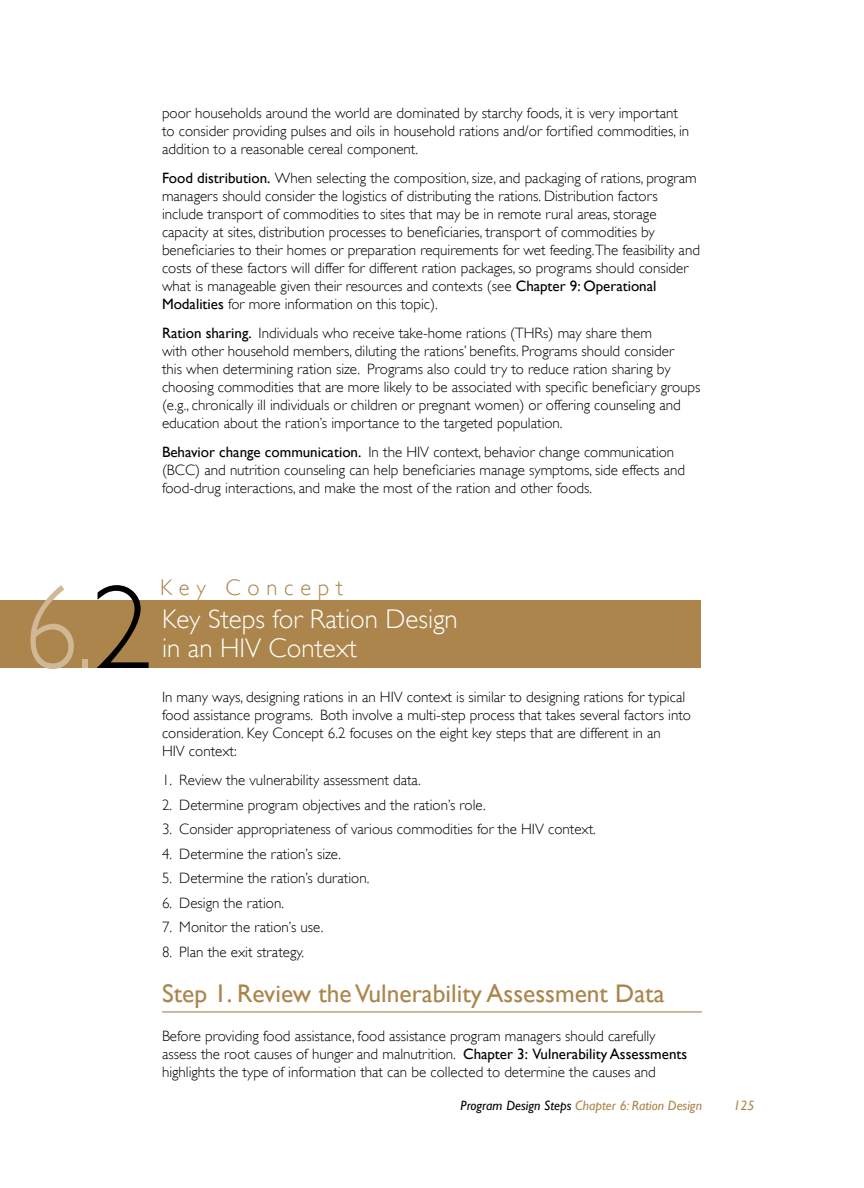
<style>
.page{position:relative;width:864px;height:1188px;background:#fff}
.page>*{position:absolute;margin:0;border:0;box-sizing:border-box;transform-origin:0 0}
.t1{font:300 120px "Gill Sans";color:#d0b896;scale:.9 1}
.t2{font:300 27px/29.2px "Gill Sans";color:#fff}
.t3{font:25.5px "Gill Sans";color:#ab854b}
.t4{font:300 22.5px "Gill Sans";letter-spacing:.3em;color:#ab854b}
.t5{font:300 15px/18px "Gill Sans";color:#000}
.t6{font:italic 13.5px "Gill Sans";color:#ab854b}
.s1{font-weight:400}
.s2{font-size:90px}
.s3{color:#000}
</style>
<div class="page">
<div style="left:0;top:600px;width:700px;height:68px;background:#ab854b"></div>
<hr style="left:162px;top:1011px;width:540px;height:1px;background:#ab854b">
<p class="t5" style="left:162px;top:104px;width:529px">poor households around the world are dominated by starchy foods, it is very important to consider providing pulses and oils in household rations and/or fortified commodities, in addition to a reasonable cereal component.</p>
<p class="t5" style="left:162px;top:169px;width:540px"><span class="s1">Food distribution.</span> When selecting the composition, size, and packaging of rations, program managers should consider the logistics of distributing the rations. Distribution factors include transport of commodities to sites that may be in remote rural areas, storage capacity at sites, distribution processes to beneficiaries, transport of commodities by beneficiaries to their homes or preparation requirements for wet feeding.The feasibility and costs of these factors will differ for different ration packages, so programs should consider what is manageable given their resources and contexts (see <span class="s1">Chapter 9: Operational Modalities</span> for more information on this topic).</p>
<p class="t5" style="left:162px;top:324px;width:540px"><span class="s1">Ration sharing.</span> Individuals who receive take-home rations (THRs) may share them<br>with other household members, diluting the rations’ benefits. Programs should consider<br>this when determining ration size. Programs also could try to reduce ration sharing by choosing commodities that are more likely to be associated with specific beneficiary groups (e.g., chronically ill individuals or children or pregnant women) or offering counseling and education about the ration’s importance to the targeted population.</p>
<p class="t5" style="left:162px;top:443px;width:525px"><span class="s1">Behavior change communication.</span> In the HIV context, behavior change communication (BCC) and nutrition counseling can help beneficiaries manage symptoms, side effects and food-drug interactions, and make the most of the ration and other foods.</p>
<h1 class="t1" style="left:24px;top:558px;width:144px">6<span class="s2">.</span><span class="s3">2</span></h1>
<h3 class="t4" style="left:160px;top:575px;width:184px">Key Concept</h3>
<h2 class="t2" style="left:162px;top:604px;width:297px">Key Steps for Ration Design in an HIV Context</h2>
<p class="t5" style="left:162px;top:688px;width:531px">In many ways, designing rations in an HIV context is similar to designing rations for typical food assistance programs. Both involve a multi-step process that takes several factors into consideration. Key Concept 6.2 focuses on the eight key steps that are different in an<br>HIV context:</p>
<p class="t5" style="left:162px;top:771px;width:260px">1. Review the vulnerability assessment data.</p>
<p class="t5" style="left:162px;top:796px;width:325px">2. Determine program objectives and the ration’s role.</p>
<p class="t5" style="left:162px;top:820px;width:435px">3. Consider appropriateness of various commodities for the HIV context.</p>
<p class="t5" style="left:162px;top:845px;width:181px">4. Determine the ration’s size.</p>
<p class="t5" style="left:162px;top:869px;width:209px">5. Determine the ration’s duration.</p>
<p class="t5" style="left:162px;top:894px;width:124px">6. Design the ration.</p>
<p class="t5" style="left:162px;top:918px;width:163px">7. Monitor the ration’s use.</p>
<p class="t5" style="left:162px;top:943px;width:144px">8. Plan the exit strategy.</p>
<h3 class="t3" style="left:162px;top:978px;width:504px">Step 1. Review the Vulnerability Assessment Data</h3>
<p class="t5" style="left:162px;top:1027px;width:527px">Before providing food assistance, food assistance program managers should carefully assess the root causes of hunger and malnutrition. <span class="s1">Chapter 3: Vulnerability Assessments </span>highlights the type of information that can be collected to determine the causes and</p>
<p class="t6" style="left:461px;top:1098px;width:243px"><span class="s3">Program Design Steps</span> Chapter 6: Ration Design</p>
<p class="t6" style="left:733px;top:1098px;width:22px">1 25</p>
</div>
